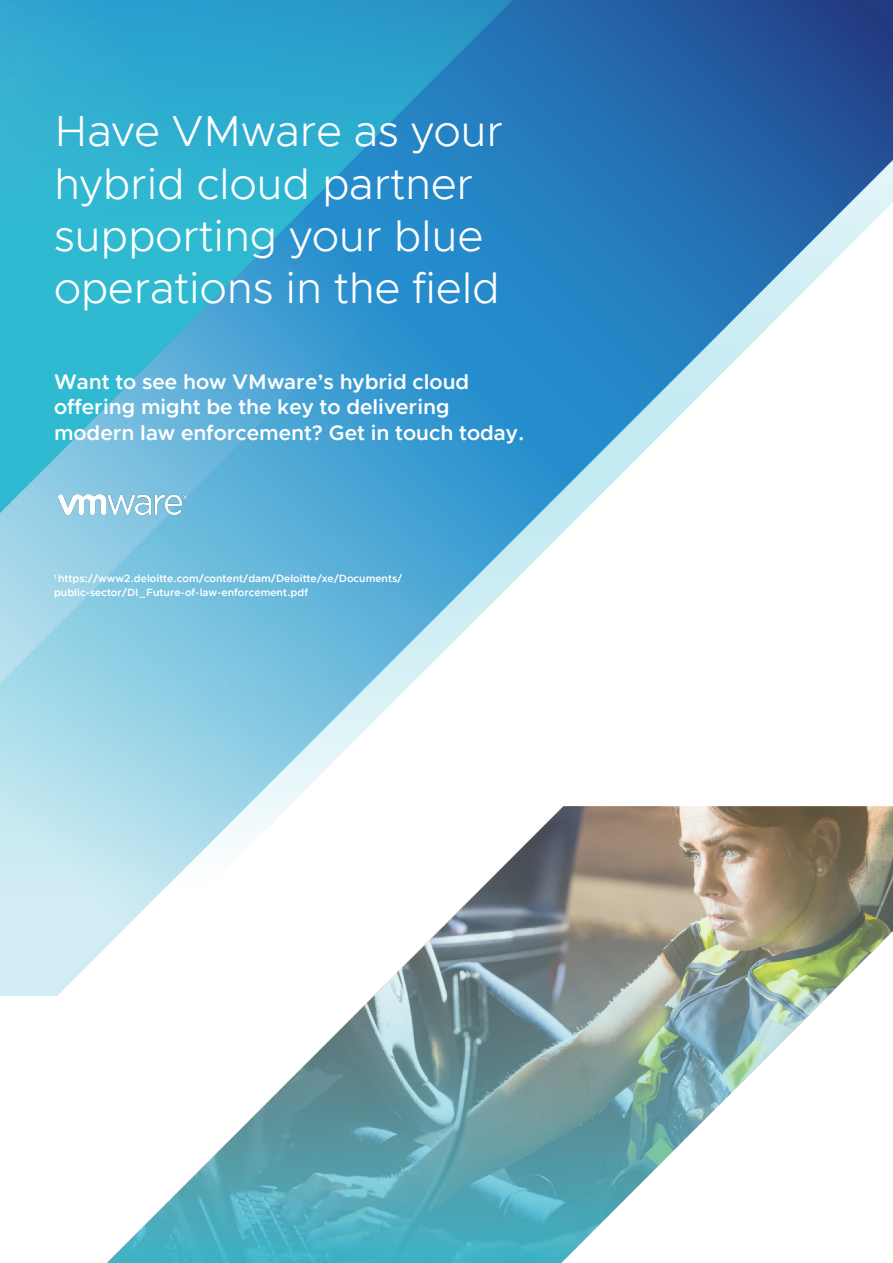
<style>
.page{position:relative;width:893px;height:1263px;background:#fff}
.page>*{position:absolute;margin:0;border:0;box-sizing:border-box;transform-origin:0 0}
.t1{font:300 43.5px/52.2px "Metropolis";color:#fff}
.t2{font:600 21px/25.2px "Metropolis";color:#fff}
.t3{font:600 10.5px/13.5px "Metropolis";color:#fff}
</style>
<div class="page">
<img style="left:0;top:0;width:893px;height:996px">
<img style="left:58px;top:495px;width:129px;height:19px">
<img style="left:107px;top:807px;width:786px;height:456px">
<h1 class="t1" style="left:54px;top:105px;width:451px">Have VMware as your hybrid cloud partner supporting your blue operations in the field</h1>
<h2 class="t2" style="left:54px;top:369px;width:472px">Want to see how VMware’s hybrid cloud offering might be the key to delivering modern law enforcement? Get in touch today.</h2>
<p class="t3" style="left:54px;top:572px;width:350px"><sup>1</sup> https://www2.deloitte.com/content/dam/Deloitte/xe/Documents/ public-sector/DI_Future-of-law-enforcement.pdf</p>
</div>
